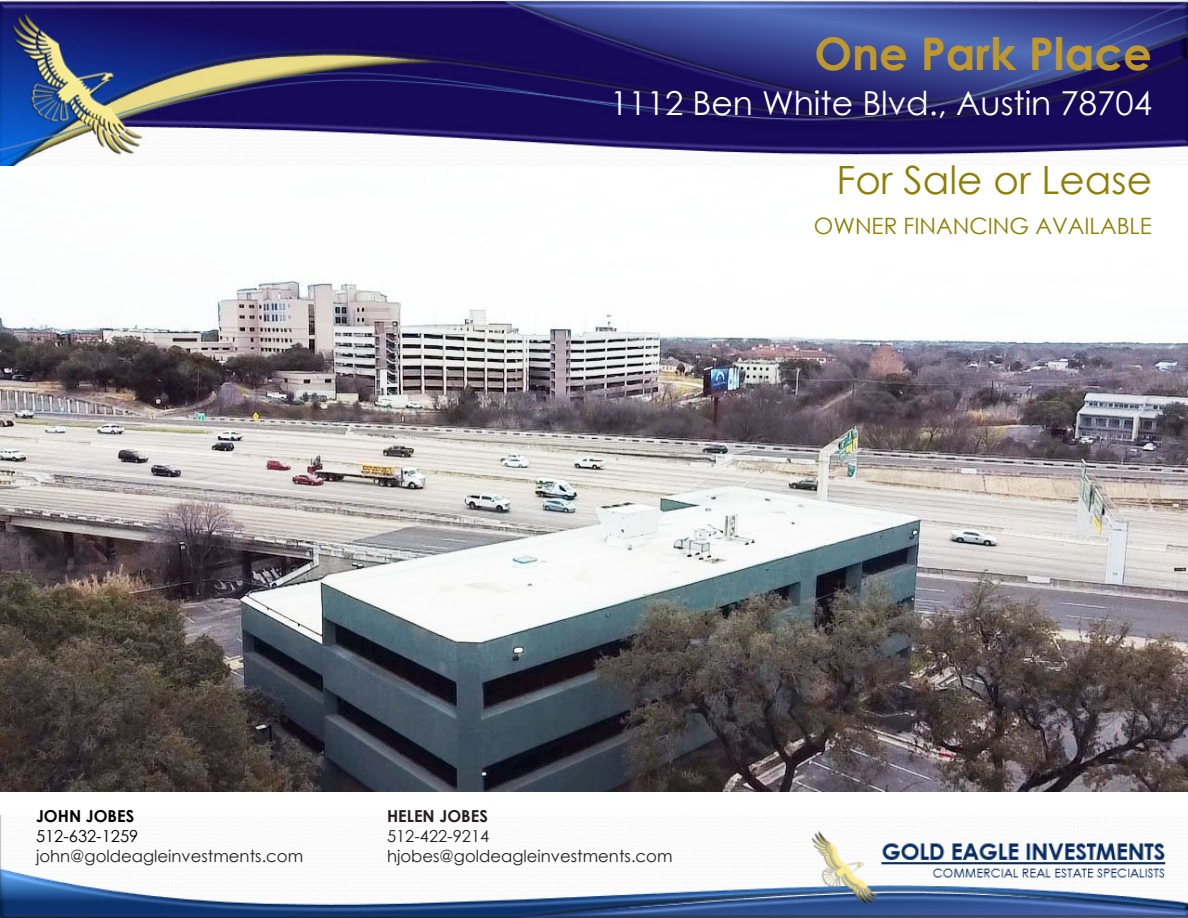
<style>
.page{position:relative;width:1188px;height:918px;background:#fff}
.page>*{position:absolute;margin:0;border:0;box-sizing:border-box;transform-origin:0 0}
.t1{font:700 45px "Century Gothic";color:#be982d}
.t2{font:39px "Century Gothic";color:#8d8002}
.t3{font:33px "Century Gothic";color:#fff}
.t4{font:22.5px "Century Gothic";color:#8d8002}
.t5{font:16.5px/19.8px "Century Gothic";color:#231f20}
.t6{font:16.5px "Century Gothic";color:#000}
.t7{font:700 16.5px "Century Gothic";color:#231f20}
.t8{font:700 16.5px "Century Gothic";color:#000}
</style>
<div class="page">
<img style="left:0;top:0;width:1188px;height:166px">
<img style="left:0;top:816px;width:1188px;height:102px">
<img style="left:0;top:279px;width:1188px;height:513px">
<h1 class="t1" style="left:814px;top:19px;width:339px">One Park Place</h1>
<h3 class="t3" style="left:610px;top:80px;width:543px">1112 Ben White Blvd., Austin 78704</h3>
<p class="t2" style="left:836px;top:152px;width:317px">For Sale or Lease</p>
<p class="t4" style="left:814px;top:210px;width:340px">OWNER FINANCING AVAILABLE</p>
<p class="t8" style="left:36px;top:804px;width:100px">JOHN JOBES</p>
<p class="t6" style="left:36px;top:825px;width:104px">512-632-1259</p>
<p class="t5" style="left:36px;top:846px;width:269px">john@goldeagleinvestments.com</p>
<p class="t7" style="left:387px;top:804px;width:102px">HELEN JOBES</p>
<p class="t5" style="left:387px;top:826px;width:287px">512-422-9214 hjobes@goldeagleinvestments.com</p>
</div>
